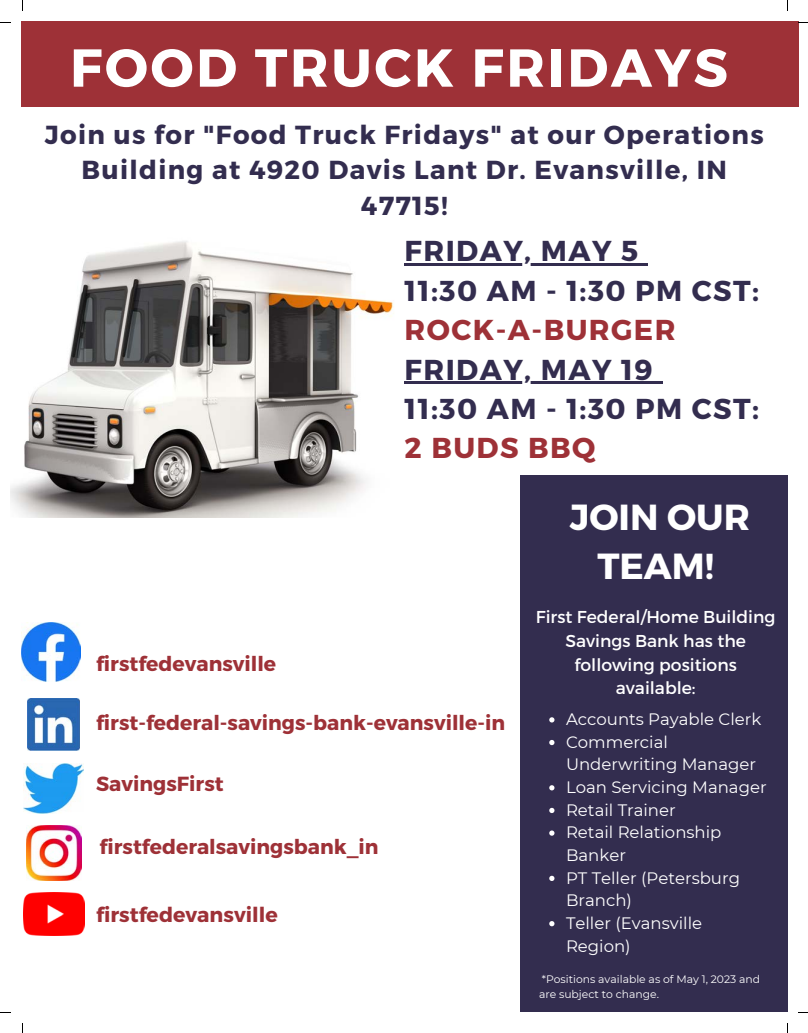
<style>
.page{position:relative;width:808px;height:1033px;background:#fff}
.page>*{position:absolute;margin:0;border:0;box-sizing:border-box;transform-origin:0 0}
.t1{font:700 53.25px "Montserrat";letter-spacing:.05em;color:#fff}
.t2{font:700 36.25px/49.5px "Montserrat";color:#fff;text-align:center}
.t3{font:700 28.75px/39.4px "Montserrat";letter-spacing:.05em;color:#332d4f}
.t4{font:700 28.75px "Montserrat";letter-spacing:.05em;color:#9e3137}
.t5{font:700 26px/35.5px "Montserrat";letter-spacing:.05em;color:#332d4f;text-align:center}
.t6{font:700 20.5px "Montserrat";color:#9e3137}
.t7{font:700 20.38px "Montserrat";color:#9e3137}
.t8{font:17.25px/23.8px "Montserrat";color:#fff;text-align:center}
.t9{font:16.5px/22.6px "Montserrat";color:#fff}
.t10{font:10.75px/14.8px "Montserrat";color:#fff}
</style>
<div class="page">
<div style="left:520px;top:475px;width:267px;height:537px;background:#332d4f"></div>
<img style="left:23px;top:763px;width:61px;height:50px">
<img style="left:27px;top:825px;width:54px;height:55px">
<img style="left:22px;top:622px;width:58px;height:59px">
<img style="left:28px;top:698px;width:52px;height:52px">
<img style="left:23px;top:892px;width:61px;height:43px">
<img style="left:10px;top:241px;width:384px;height:276px">
<svg style="left:549px;top:717px;width:5px;height:5px"></svg>
<svg style="left:549px;top:740px;width:5px;height:5px"></svg>
<svg style="left:549px;top:785px;width:5px;height:5px"></svg>
<svg style="left:549px;top:807px;width:5px;height:6px"></svg>
<svg style="left:549px;top:830px;width:5px;height:5px"></svg>
<svg style="left:549px;top:875px;width:5px;height:6px"></svg>
<svg style="left:549px;top:921px;width:5px;height:5px"></svg>
<div style="left:22px;top:22px;width:776px;height:85px;background:#9e3137"></div>
<hr style="left:404px;top:263px;width:235px;height:3px;background:#332d4f">
<svg style="left:639px;top:263px;width:8px;height:3px"></svg>
<hr style="left:404px;top:381px;width:250px;height:3px;background:#332d4f">
<svg style="left:654px;top:381px;width:8px;height:3px"></svg>
<h1 class="t1" style="left:70px;top:33px;width:659px">FOOD TRUCK FRIDAYS</h1>
<h3 class="t5" style="left:45px;top:115px;width:720px">Join us for "Food Truck Fridays" at our Operations<br>Building at 4920 Davis Lant Dr. Evansville, IN<br>47715!</h3>
<h3 class="t3" style="left:404px;top:230px;width:356px">FRIDAY, MAY 5<br>11:30 AM - 1:30 PM CST:</h3>
<h3 class="t4" style="left:404px;top:311px;width:272px">ROCK-A-BURGER</h3>
<h3 class="t3" style="left:404px;top:348px;width:356px">FRIDAY, MAY 19<br>11:30 AM - 1:30 PM CST:</h3>
<h3 class="t4" style="left:404px;top:429px;width:192px">2 BUDS BBQ</h3>
<p class="t7" style="left:96px;top:651px;width:182px">firstfedevansville</p>
<p class="t7" style="left:96px;top:709px;width:410px">first-federal-savings-bank-evansville-in</p>
<p class="t7" style="left:96px;top:770px;width:129px">SavingsFirst</p>
<p class="t7" style="left:100px;top:833px;width:280px">firstfederalsavingsbank_in</p>
<p class="t6" style="left:96px;top:901px;width:183px">firstfedevansville</p>
<h2 class="t2" style="left:570px;top:490px;width:181px">JOIN OUR<br>TEAM!</h2>
<p class="t8" style="left:535px;top:604px;width:241px">First Federal/Home Building<br>Savings Bank has the following positions available:</p>
<p class="t9" style="left:566px;top:708px;width:202px">Accounts Payable Clerk<br>Commercial<br>Underwriting Manager<br>Loan Servicing Manager<br>Retail Trainer<br>Retail Relationship<br>Banker<br>PT Teller (Petersburg<br>Branch)<br>Teller (Evansville<br>Region)</p>
<p class="t10" style="left:539px;top:972px;width:223px">*Positions available as of May 1, 2023 and are subject to change.</p>
</div>
